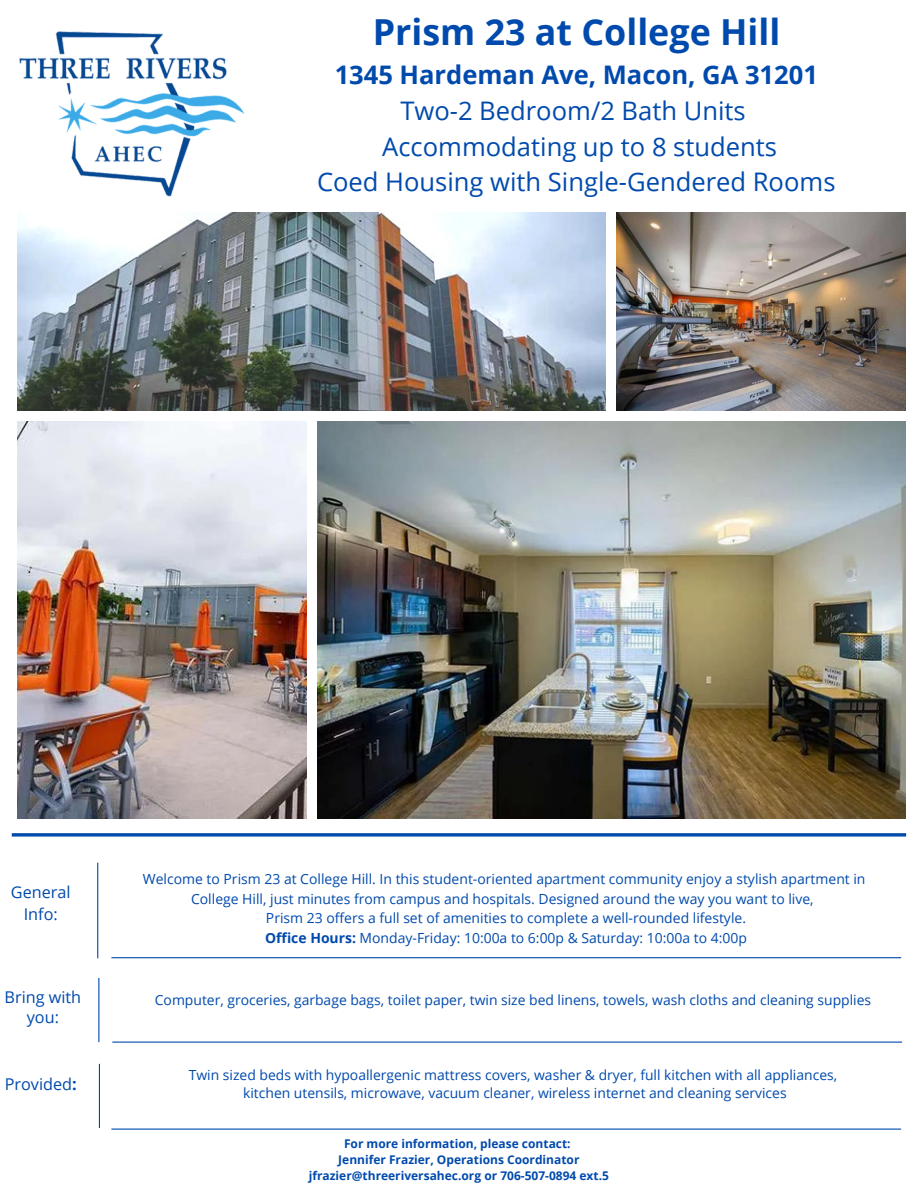
<style>
.page{position:relative;width:918px;height:1188px;background:#fff}
.page>*{position:absolute;margin:0;border:0;box-sizing:border-box;transform-origin:0 0}
.t1{font:700 35.85px "Open Sans";color:#004aad}
.t2{font:25.65px/35.7px "Open Sans";color:#004aad;text-align:center}
.t3{font:700 25.65px "Open Sans";color:#004aad}
.t4{font:16.2px/22.6px "Open Sans";color:#004aad;text-align:center}
.t5{font:13.95px/19.5px "Open Sans";color:#004aad;text-align:center}
.t6{font:700 12px/16px "Open Sans";color:#004aad;text-align:center}
.s1{font-weight:700}
</style>
<div class="page">
<img style="left:17px;top:213px;width:589px;height:198px">
<img style="left:617px;top:213px;width:289px;height:198px">
<img style="left:17px;top:422px;width:289px;height:397px">
<img style="left:318px;top:422px;width:588px;height:397px">
<img style="left:20px;top:31px;width:225px;height:166px">
<svg style="left:12px;top:833px;width:894px;height:4px;background:#2765b9"></svg>
<hr style="left:111px;top:957px;width:790px;height:1px;background:#004aad">
<hr style="left:111px;top:1129px;width:790px;height:1px;background:#004aad">
<hr style="left:112px;top:1042px;width:790px;height:1px;background:#004aad">
<hr style="left:97px;top:863px;width:1px;height:95px;background:#004aad">
<hr style="left:98px;top:978px;width:1px;height:64px;background:#004aad">
<hr style="left:99px;top:1064px;width:1px;height:64px;background:#004aad">
<h1 class="t1" style="left:373px;top:6px;width:409px">Prism 23 at College Hill</h1>
<h2 class="t3" style="left:335px;top:57px;width:485px">1345 Hardeman Ave, Macon, GA 31201</h2>
<h2 class="t2" style="left:317px;top:92px;width:520px">Two-2 Bedroom/2 Bath Units<br>Accommodating up to 8 students<br>Coed Housing with Single-Gendered Rooms</h2>
<p class="t4" style="left:11px;top:880px;width:61px">General<br>Info:</p>
<p class="t4" style="left:5px;top:986px;width:78px;line-height:20px">Bring with you:</p>
<p class="t5" style="left:143px;top:869px;width:724px">Welcome to Prism 23 at College Hill. In this student-oriented apartment community enjoy a stylish apartment in College Hill, just minutes from campus and hospitals. Designed around the way you want to live,<br>Prism 23 offers a full set of amenities to complete a well-rounded lifestyle.<br><span class="s1">Office Hours:</span> Monday-Friday: 10:00a to 6:00p &amp; Saturday: 10:00a to 4:00p</p>
<p class="t5" style="left:155px;top:990px;width:718px">Computer, groceries, garbage bags, toilet paper, twin size bed linens, towels, wash cloths and cleaning supplies</p>
<p class="t4" style="left:5px;top:1072px;width:73px">Provided<span class="s1">:</span></p>
<p class="t5" style="left:189px;top:1066px;width:650px;line-height:17.4px">Twin sized beds with hypoallergenic mattress covers, washer &amp; dryer, full kitchen with all appliances, kitchen utensils, microwave, vacuum cleaner, wireless internet and cleaning services</p>
<p class="t6" style="left:309px;top:1135px;width:302px">For more information, please contact:<br>Jennifer Frazier, Operations Coordinator jfrazier@threeriversahec.org or 706-507-0894 ext.5</p>
</div>
